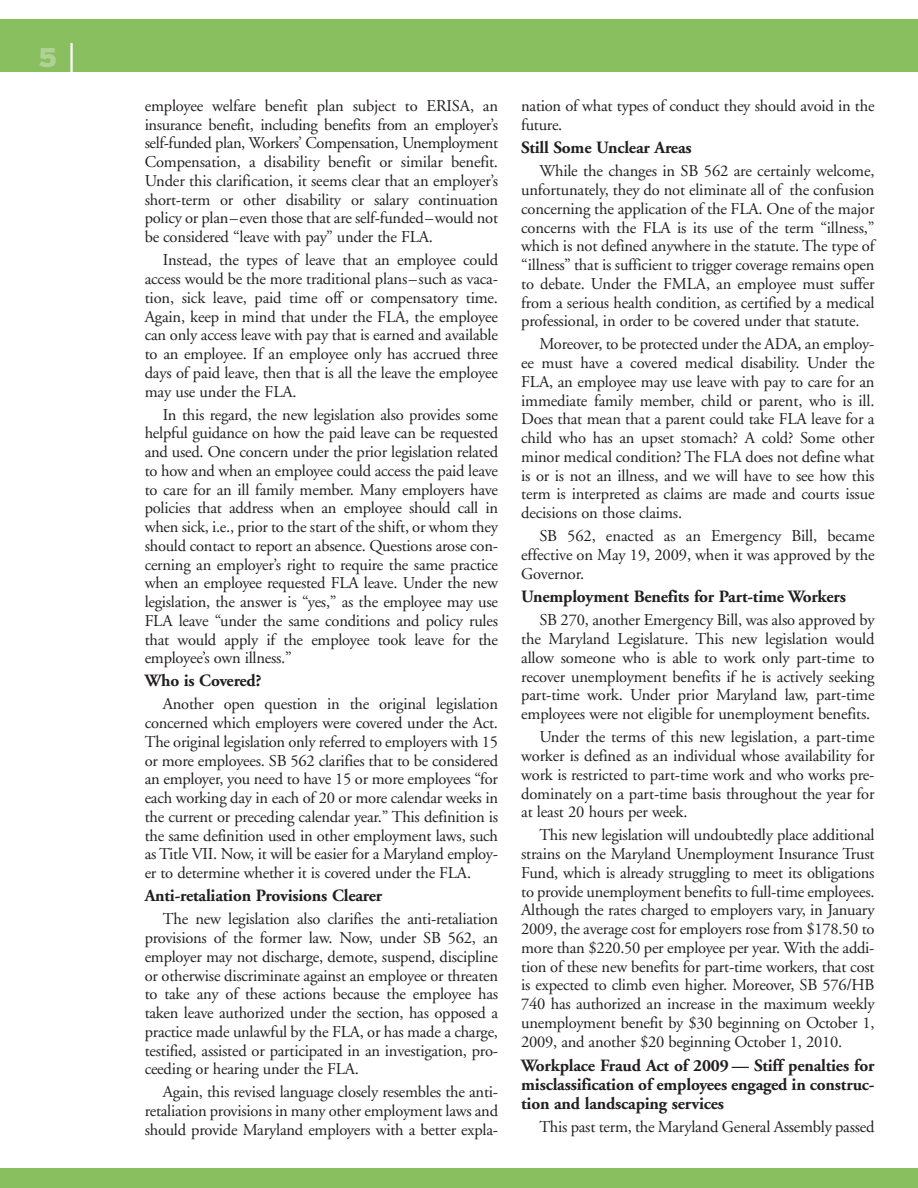
<style>
.page{position:relative;width:918px;height:1188px;background:#fff}
.page>*{position:absolute;margin:0;border:0;box-sizing:border-box;transform-origin:0 0}
.t1{font:900 27px "Interstate";color:#b1d295}
.t2{font:700 17.25px/18.8px "Adobe Garamond";letter-spacing:-.01em;color:#231f20;text-align:justify}
.t3{font:16.5px/18.8px "Adobe Garamond";letter-spacing:-.015em;color:#231f20;text-align:justify}
.s1{font-weight:300;font-size:30px;color:#fff}
</style>
<div class="page">
<div style="left:0;top:19px;width:918px;height:52px;background:#89bf5e"></div>
<div style="left:0;top:1168px;width:918px;height:20px;background:#89bf5e"></div>
<h1 class="t1" style="left:38px;top:47px;width:40px">5 <span class="s1">|</span></h1>
<p class="t3" style="left:145px;top:98px;width:355px">employee welfare benefit plan subject to ERISA, an insurance benefit, including benefits from an employer’s self-funded plan, Workers’ Compensation, Unemployment Compensation, a disability benefit or similar benefit.<br>Under this clarification, it seems clear that an employer’s short-term or other disability or salary continuation policy or plan–even those that are self-funded–would not be considered “leave with pay” under the FLA.</p>
<p class="t3" style="left:145px;top:252px;width:355px;text-indent:18px">Instead, the types of leave that an employee could access would be the more traditional plans–such as vaca&shy;tion, sick leave, paid time off or compensatory time.<br>Again, keep in mind that under the FLA, the employee can only access leave with pay that is earned and available to an employee. If an employee only has accrued three days of paid leave, then that is all the leave the employee may use under the FLA.</p>
<p class="t3" style="left:145px;top:406px;width:355px;text-indent:18px">In this regard, the new legislation also provides some helpful guidance on how the paid leave can be requested and used. One concern under the prior legislation related to how and when an employee could access the paid leave to care for an ill family member. Many employers have policies that address when an employee should call in when sick, i.e., prior to the start of the shift, or whom they should contact to report an absence. Questions arose con&shy;cerning an employer’s right to require the same practice when an employee requested FLA leave. Under the new legislation, the answer is “yes,” as the employee may use FLA leave “under the same conditions and policy rules that would apply if the employee took leave for the employee’s own illness.”</p>
<p class="t2" style="left:145px;top:673px;width:118px">Who is Covered?</p>
<p class="t3" style="left:145px;top:696px;width:355px;text-indent:18px">Another open question in the original legislation concerned which employers were covered under the Act.<br>The original legislation only referred to employers with 15 or more employees. SB 562 clarifies that to be considered an employer, you need to have 15 or more employees “for each working day in each of 20 or more calendar weeks in the current or preceding calendar year.” This definition is the same definition used in other employment laws, such as Title VII. Now, it will be easier for a Maryland employ&shy;er to determine whether it is covered under the FLA.</p>
<p class="t2" style="left:145px;top:888px;width:239px">Anti-retaliation Provisions Clearer</p>
<p class="t3" style="left:145px;top:911px;width:355px;text-indent:18px">The new legislation also clarifies the anti-retaliation provisions of the former law. Now, under SB 562, an employer may not discharge, demote, suspend, discipline or otherwise discriminate against an employee or threaten to take any of these actions because the employee has taken leave authorized under the section, has opposed a practice made unlawful by the FLA, or has made a charge, testified, assisted or participated in an investigation, pro&shy;ceeding or hearing under the FLA.</p>
<p class="t3" style="left:145px;top:1084px;width:355px;text-indent:18px">Again, this revised language closely resembles the anti&shy;retaliation provisions in many other employment laws and should provide Maryland employers with a better expla-</p>
<p class="t3" style="left:521px;top:98px;width:355px">nation of what types of conduct they should avoid in the future.</p>
<p class="t2" style="left:521px;top:140px;width:172px">Still Some Unclear Areas</p>
<p class="t3" style="left:521px;top:163px;width:355px;text-indent:18px">While the changes in SB 562 are certainly welcome, unfortunately, they do not eliminate all of the confusion concerning the application of the FLA. One of the major concerns with the FLA is its use of the term “illness,” which is not defined anywhere in the statute. The type of “illness” that is sufficient to trigger coverage remains open to debate. Under the FMLA, an employee must suffer from a serious health condition, as certified by a medical professional, in order to be covered under that statute.</p>
<p class="t3" style="left:521px;top:336px;width:355px;text-indent:18px">Moreover, to be protected under the ADA, an employ&shy;ee must have a covered medical disability. Under the FLA, an employee may use leave with pay to care for an immediate family member, child or parent, who is ill.<br>Does that mean that a parent could take FLA leave for a child who has an upset stomach? A cold? Some other minor medical condition? The FLA does not define what is or is not an illness, and we will have to see how this term is interpreted as claims are made and courts issue decisions on those claims.</p>
<p class="t3" style="left:521px;top:528px;width:355px;text-indent:18px">SB 562, enacted as an Emergency Bill, became effective on May 19, 2009, when it was approved by the Governor.</p>
<p class="t2" style="left:521px;top:589px;width:326px">Unemployment Benefits for Part-time Workers</p>
<p class="t3" style="left:521px;top:612px;width:355px;text-indent:18px">SB 270, another Emergency Bill, was also approved by the Maryland Legislature. This new legislation would allow someone who is able to work only part-time to recover unemployment benefits if he is actively seeking part-time work. Under prior Maryland law, part-time employees were not eligible for unemployment benefits.</p>
<p class="t3" style="left:521px;top:729px;width:355px;text-indent:18px">Under the terms of this new legislation, a part-time worker is defined as an individual whose availability for work is restricted to part-time work and who works pre&shy;dominately on a part-time basis throughout the year for at least 20 hours per week.</p>
<p class="t3" style="left:521px;top:827px;width:355px;text-indent:18px">This new legislation will undoubtedly place additional strains on the Maryland Unemployment Insurance Trust Fund, which is already struggling to meet its obligations to provide unemployment benefits to full-time employees.<br>Although the rates charged to employers vary, in January 2009, the average cost for employers rose from $178.50 to more than $220.50 per employee per year. With the addi&shy;tion of these new benefits for part-time workers, that cost is expected to climb even higher. Moreover, SB 576/HB 740 has authorized an increase in the maximum weekly unemployment benefit by $30 beginning on October 1, 2009, and another $20 beginning October 1, 2010.</p>
<p class="t2" style="left:521px;top:1058px;width:355px">Workplace Fraud Act of 2009 — Stiff penalties for misclassification of employees engaged in construc&shy;tion and landscaping services</p>
<p class="t3" style="left:539px;top:1119px;width:337px">This past term, the Maryland General Assembly passed</p>
</div>
